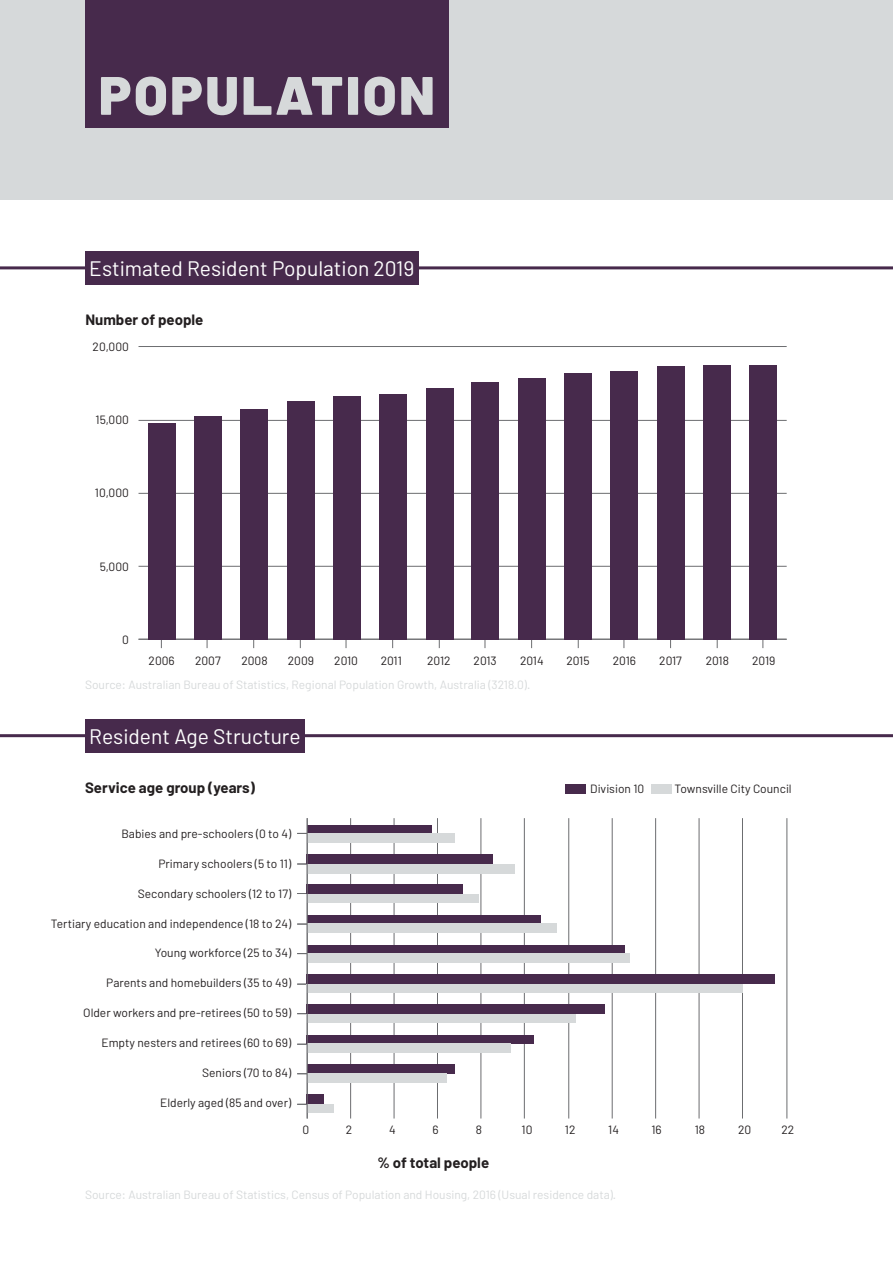
<style>
.page{position:relative;width:893px;height:1263px;background:#fff}
.page>*{position:absolute;margin:0;border:0;box-sizing:border-box;transform-origin:0 0}
.Section_Heading{font:900 54px "Barlow";letter-spacing:.05em;color:#d6d9da}
.Sub_Heading{font:21px "Barlow";color:#fff}
.Axis_Headings{font:700 15px "Barlow";color:#231f20}
.t1{font:12px "Barlow";color:#231f20}
.t2{font:12px "Barlow";color:#d6d9da}
</style>
<div class="page">
<div style="left:0;top:0;width:893px;height:200px;background:#d6d9da"></div>
<div style="left:85px;top:0;width:364px;height:128px;background:#472a4c"></div>
<div style="left:85px;top:251px;width:334px;height:34px;background:#472a4c"></div>
<hr style="left:0;top:266px;width:893px;height:3px;background:#472a4c">
<hr style="left:350px;top:818px;width:1px;height:300px;background:#6c6d70">
<hr style="left:394px;top:818px;width:1px;height:300px;background:#6c6d70">
<hr style="left:437px;top:818px;width:1px;height:300px;background:#6c6d70">
<hr style="left:481px;top:818px;width:1px;height:300px;background:#6c6d70">
<hr style="left:524px;top:818px;width:1px;height:300px;background:#6c6d70">
<hr style="left:568px;top:818px;width:1px;height:300px;background:#6c6d70">
<hr style="left:612px;top:818px;width:1px;height:300px;background:#6c6d70">
<hr style="left:655px;top:818px;width:1px;height:300px;background:#6c6d70">
<hr style="left:699px;top:818px;width:1px;height:300px;background:#6c6d70">
<hr style="left:742px;top:818px;width:1px;height:300px;background:#6c6d70">
<hr style="left:786px;top:818px;width:1px;height:300px;background:#6c6d70">
<div style="left:85px;top:719px;width:220px;height:33px;background:#472a4c"></div>
<hr style="left:0;top:734px;width:893px;height:3px;background:#472a4c">
<hr style="left:139px;top:566px;width:648px;height:1px;background:#6c6d70">
<hr style="left:139px;top:493px;width:648px;height:1px;background:#6c6d70">
<hr style="left:139px;top:420px;width:648px;height:1px;background:#6c6d70">
<hr style="left:139px;top:346px;width:648px;height:1px;background:#6c6d70">
<hr style="left:139px;top:639px;width:648px;height:1px;background:#6c6d70">
<div style="left:148px;top:424px;width:28px;height:216px;background:#472a4c"></div>
<div style="left:194px;top:416px;width:28px;height:224px;background:#472a4c"></div>
<div style="left:240px;top:410px;width:28px;height:230px;background:#472a4c"></div>
<div style="left:287px;top:401px;width:28px;height:239px;background:#472a4c"></div>
<div style="left:333px;top:397px;width:27px;height:243px;background:#472a4c"></div>
<div style="left:379px;top:394px;width:28px;height:246px;background:#472a4c"></div>
<div style="left:426px;top:388px;width:28px;height:252px;background:#472a4c"></div>
<div style="left:471px;top:382px;width:28px;height:258px;background:#472a4c"></div>
<div style="left:518px;top:378px;width:28px;height:262px;background:#472a4c"></div>
<div style="left:565px;top:373px;width:27px;height:267px;background:#472a4c"></div>
<div style="left:610px;top:371px;width:28px;height:269px;background:#472a4c"></div>
<div style="left:657px;top:367px;width:28px;height:273px;background:#472a4c"></div>
<div style="left:704px;top:365px;width:27px;height:275px;background:#472a4c"></div>
<div style="left:749px;top:366px;width:28px;height:274px;background:#472a4c"></div>
<div style="left:307px;top:825px;width:125px;height:9px;background:#472a4c"></div>
<div style="left:307px;top:854px;width:186px;height:10px;background:#472a4c"></div>
<div style="left:307px;top:885px;width:156px;height:9px;background:#472a4c"></div>
<div style="left:307px;top:915px;width:233px;height:8px;background:#472a4c"></div>
<div style="left:307px;top:945px;width:317px;height:9px;background:#472a4c"></div>
<div style="left:307px;top:974px;width:468px;height:10px;background:#472a4c"></div>
<div style="left:307px;top:1005px;width:298px;height:9px;background:#472a4c"></div>
<div style="left:307px;top:1035px;width:227px;height:8px;background:#472a4c"></div>
<div style="left:307px;top:1064px;width:147px;height:10px;background:#472a4c"></div>
<div style="left:307px;top:1094px;width:17px;height:10px;background:#472a4c"></div>
<div style="left:307px;top:834px;width:147px;height:9px;background:#d6d9da"></div>
<div style="left:307px;top:864px;width:208px;height:9px;background:#d6d9da"></div>
<div style="left:307px;top:894px;width:172px;height:8px;background:#d6d9da"></div>
<div style="left:307px;top:923px;width:250px;height:10px;background:#d6d9da"></div>
<div style="left:307px;top:954px;width:323px;height:9px;background:#d6d9da"></div>
<div style="left:307px;top:984px;width:436px;height:8px;background:#d6d9da"></div>
<div style="left:307px;top:1014px;width:269px;height:8px;background:#d6d9da"></div>
<div style="left:307px;top:1043px;width:203px;height:10px;background:#d6d9da"></div>
<div style="left:307px;top:1074px;width:140px;height:9px;background:#d6d9da"></div>
<div style="left:307px;top:1104px;width:27px;height:8px;background:#d6d9da"></div>
<hr style="left:307px;top:818px;width:1px;height:300px;background:#6c6d70">
<div style="left:565px;top:783px;width:20px;height:10px;background:#472a4c"></div>
<div style="left:651px;top:783px;width:21px;height:10px;background:#d6d9da"></div>
<p class="Section_Heading" style="left:99px;top:62px;width:337px">POPULATION</p>
<p class="Sub_Heading" style="left:89px;top:256px;width:327px">Estimated Resident Population 2019</p>
<p class="Axis_Headings" style="left:85px;top:310px;width:120px">Number of people</p>
<p class="t1" style="left:93px;top:339px;width:38px">20,000</p>
<p class="t1" style="left:96px;top:412px;width:35px">15,000</p>
<p class="t1" style="left:95px;top:485px;width:36px">10,000</p>
<p class="t1" style="left:100px;top:559px;width:31px">5,000</p>
<p class="t1" style="left:122px;top:632px;width:8px">0</p>
<p class="t1" style="left:149px;top:653px;width:28px">2006</p>
<p class="t1" style="left:195px;top:653px;width:27px">2007</p>
<p class="t1" style="left:241px;top:653px;width:28px">2008</p>
<p class="t1" style="left:288px;top:653px;width:28px">2009</p>
<p class="t1" style="left:334px;top:653px;width:25px">2010</p>
<p class="t1" style="left:381px;top:653px;width:23px">2011</p>
<p class="t1" style="left:427px;top:653px;width:25px">2012</p>
<p class="t1" style="left:474px;top:653px;width:25px">2013</p>
<p class="t1" style="left:520px;top:653px;width:25px">2014</p>
<p class="t1" style="left:566px;top:653px;width:25px">2015</p>
<p class="t1" style="left:613px;top:653px;width:25px">2016</p>
<p class="t1" style="left:659px;top:653px;width:24px">2017</p>
<p class="t1" style="left:706px;top:653px;width:25px">2018</p>
<p class="t1" style="left:752px;top:653px;width:25px">2019</p>
<p class="t2" style="left:85px;top:677px;width:447px">Source: Australian Bureau of Statistics, Regional Population Growth, Australia (3218.0).</p>
<p class="Sub_Heading" style="left:89px;top:723px;width:213px">Resident Age Structure</p>
<p class="Axis_Headings" style="left:85px;top:779px;width:171px">Service age group (years)</p>
<p class="t1" style="left:122px;top:826px;width:171px">Babies and pre-schoolers (0 to 4)</p>
<p class="t1" style="left:159px;top:856px;width:134px">Primary schoolers (5 to 11)</p>
<p class="t1" style="left:138px;top:886px;width:155px">Secondary schoolers (12 to 17)</p>
<p class="t1" style="left:51px;top:916px;width:242px">Tertiary education and independence (18 to 24)</p>
<p class="t1" style="left:155px;top:945px;width:138px">Young workforce (25 to 34)</p>
<p class="t1" style="left:106px;top:975px;width:186px">Parents and homebuilders (35 to 49)</p>
<p class="t1" style="left:83px;top:1005px;width:209px">Older workers and pre-retirees (50 to 59)</p>
<p class="t1" style="left:101px;top:1035px;width:191px">Empty nesters and retirees (60 to 69)</p>
<p class="t1" style="left:202px;top:1065px;width:91px">Seniors (70 to 84)</p>
<p class="t1" style="left:160px;top:1095px;width:133px">Elderly aged (85 and over)</p>
<p class="t1" style="left:590px;top:782px;width:56px">Division 10</p>
<p class="t1" style="left:675px;top:782px;width:119px">Townsville City Council</p>
<p class="t1" style="left:303px;top:1122px;width:8px">0</p>
<p class="t1" style="left:346px;top:1122px;width:8px">2</p>
<p class="t1" style="left:389px;top:1122px;width:8px">4</p>
<p class="t1" style="left:433px;top:1122px;width:8px">6</p>
<p class="t1" style="left:476px;top:1122px;width:8px">8</p>
<p class="t1" style="left:522px;top:1122px;width:12px">10</p>
<p class="t1" style="left:565px;top:1122px;width:12px">12</p>
<p class="t1" style="left:608px;top:1122px;width:12px">14</p>
<p class="t1" style="left:651px;top:1122px;width:12px">16</p>
<p class="t1" style="left:695px;top:1122px;width:12px">18</p>
<p class="t1" style="left:738px;top:1122px;width:15px">20</p>
<p class="t1" style="left:781px;top:1122px;width:14px">22</p>
<p class="Axis_Headings" style="left:378px;top:1153px;width:113px">% of total people</p>
<p class="t2" style="left:85px;top:1187px;width:533px">Source: Australian Bureau of Statistics, Census of Population and Housing, 2016 (Usual residence data).</p>
</div>
